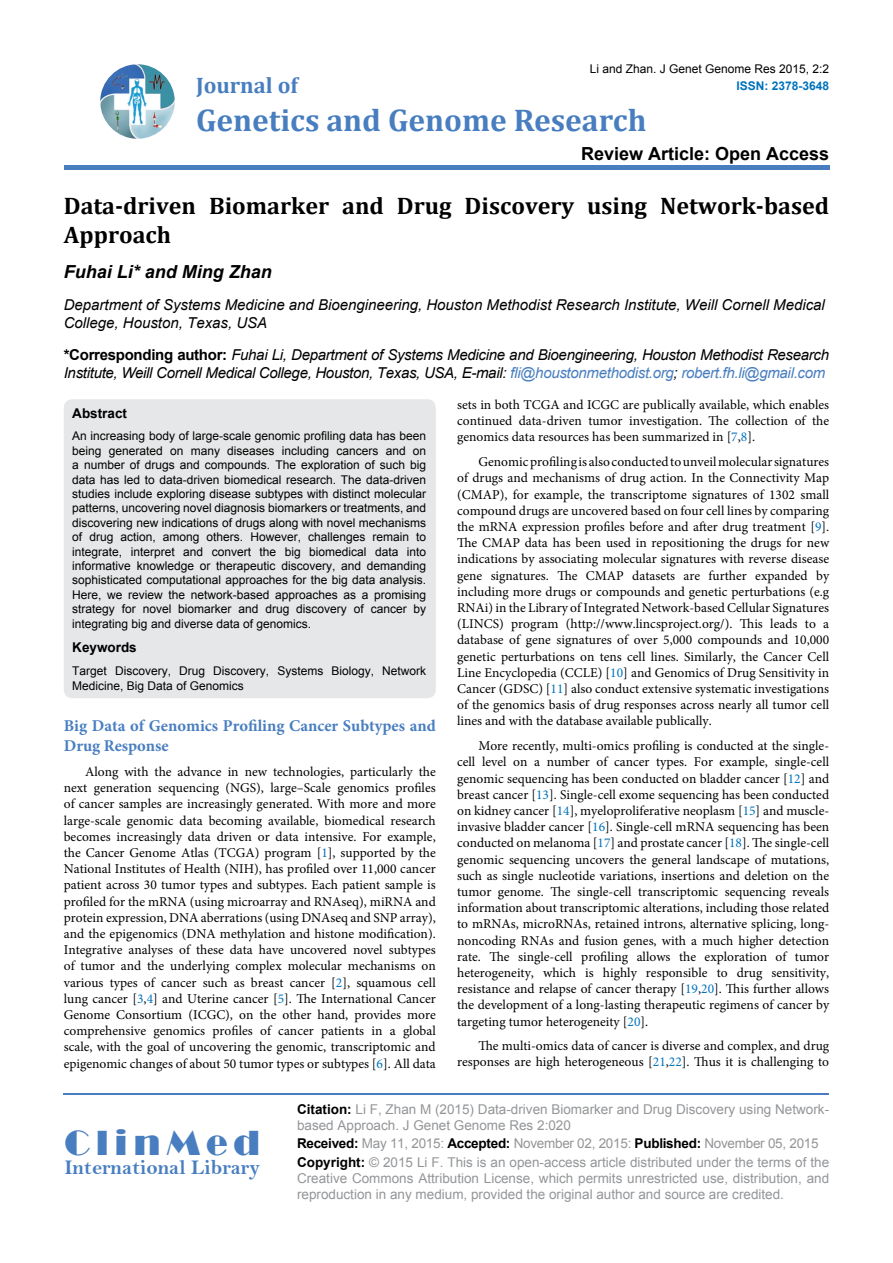
<style>
.page{position:relative;width:893px;height:1263px;background:#fff}
.page>*{position:absolute;margin:0;border:0;box-sizing:border-box;transform-origin:0 0}
.t1{font:36px "Broadway";letter-spacing:.16em;color:#487ec0}
.t2{font:700 31.5px "Cambria";color:#487ec0}
.t3{font:700 24px/28.8px "Cambria";color:#000}
.t4{font:700 22.5px "Cambria";color:#487ec0}
.t5{font:21px "Bell MT Bold";color:#487ec0}
.t6{font:700 18px "Arial";color:#000}
.t7{font:italic 700 18px "Arial";color:#000}
.t8{font:700 16.5px/19.8px "Minion Pro";color:#487ec0}
.t9{font:italic 15px/18px "Arial";letter-spacing:-.02em;color:#000}
.t10{font:italic 15px/18px "Arial";color:#000}
.t11{font:13.5px/16.2px "Minion Pro";color:#000;text-align:justify}
.t12{font:13.5px/16.2px "Arial";color:#939598}
.t13{font:700 13.5px "Arial";color:#000}
.t14{font:12px/14.4px "Arial";color:#000;text-align:justify}
.t15{font:700 12px "Arial";color:#0072bc}
.s1{font-weight:700;font-style:normal}
.s2{color:#487ec0}
.s3{color:#0072bc}
.s4{font-weight:700;color:#000}
</style>
<div class="page">
<img style="left:100px;top:64px;width:75px;height:75px;border-radius:37px">
<div style="left:64px;top:165px;width:765px;height:5px;background:#487ec0"></div>
<hr style="left:64px;top:1093px;width:765px;height:2px;background:#487ec0">
<div style="left:64px;top:399px;width:372px;height:299px;background:#e6e7e8;border-radius:9px"></div>
<p class="t14" style="left:590px;top:61px;width:241px">Li and Zhan. J Genet Genome Res 2015, 2:2</p>
<p class="t15" style="left:736px;top:77px;width:94px">ISSN: 2378-3648</p>
<h3 class="t4" style="left:196px;top:70px;width:103px">Journal of</h3>
<h2 class="t2" style="left:196px;top:98px;width:452px">Genetics and Genome Research</h2>
<h3 class="t6" style="left:581px;top:141px;width:250px">Review Article: Open Access</h3>
<h3 class="t3" style="left:64px;top:191px;width:767px">Data-driven Biomarker and Drug Discovery using Network-based<br>Approach</h3>
<h3 class="t7" style="left:64px;top:259px;width:210px">Fuhai Li* and Ming Zhan</h3>
<p class="t10" style="left:64px;top:296px;width:763px">Department of Systems Medicine and Bioengineering, Houston Methodist Research Institute, Weill Cornell Medical<br>College, Houston, Texas, USA</p>
<p class="t9" style="left:64px;top:346px;width:767px"><span class="s1">*Corresponding author:</span> Fuhai Li, Department of Systems Medicine and Bioengineering, Houston Methodist Research<br>Institute, Weill Cornell Medical College, Houston, Texas, USA, E-mail: <span class="s2">fli@houstonmethodist.org</span>; <span class="s2">robert.fh.li@gmail.com</span></p>
<p class="t11" style="left:457px;top:397px;width:374px">sets in both TCGA and ICGC are publically available, which enables continued data-driven tumor investigation. The collection of the genomics data resources has been summarized in [<span class="s3">7</span>,<span class="s3">8</span>].</p>
<p class="t11" style="left:457px;top:454px;width:374px;text-indent:21px">Genomic profiling is also conducted to unveil molecular signatures of drugs and mechanisms of drug action. In the Connectivity Map (CMAP), for example, the transcriptome signatures of 1302 small compound drugs are uncovered based on four cell lines by comparing the mRNA expression profiles before and after drug treatment [<span class="s3">9</span>].<br>The CMAP data has been used in repositioning the drugs for new indications by associating molecular signatures with reverse disease gene signatures. The CMAP datasets are further expanded by including more drugs or compounds and genetic perturbations (e.g RNAi) in the Library of Integrated Network-based Cellular Signatures (LINCS) program (http://www.lincsproject.org/). This leads to a database of gene signatures of over 5,000 compounds and 10,000 genetic perturbations on tens cell lines. Similarly, the Cancer Cell Line Encyclopedia (CCLE) [<span class="s3">10</span>] and Genomics of Drug Sensitivity in Cancer (GDSC) [<span class="s3">11</span>] also conduct extensive systematic investigations of the genomics basis of drug responses across nearly all tumor cell lines and with the database available publically.</p>
<p class="t11" style="left:457px;top:738px;width:374px;text-indent:21px">More recently, multi-omics profiling is conducted at the single&shy;cell level on a number of cancer types. For example, single-cell genomic sequencing has been conducted on bladder cancer [<span class="s3">12</span>] and breast cancer [<span class="s3">13</span>]. Single-cell exome sequencing has been conducted on kidney cancer [<span class="s3">14</span>], myeloproliferative neoplasm [<span class="s3">15</span>] and muscle&shy;invasive bladder cancer [<span class="s3">16</span>]. Single-cell mRNA sequencing has been conducted on melanoma [<span class="s3">17</span>] and prostate cancer [<span class="s3">18</span>]. The single-cell genomic sequencing uncovers the general landscape of mutations, such as single nucleotide variations, insertions and deletion on the tumor genome. The single-cell transcriptomic sequencing reveals information about transcriptomic alterations, including those related to mRNAs, microRNAs, retained introns, alternative splicing, long&shy;noncoding RNAs and fusion genes, with a much higher detection rate. The single-cell profiling allows the exploration of tumor heterogeneity, which is highly responsible to drug sensitivity, resistance and relapse of cancer therapy [<span class="s3">19</span>,<span class="s3">20</span>]. This further allows the development of a long-lasting therapeutic regimens of cancer by targeting tumor heterogeneity [<span class="s3">20</span>].</p>
<p class="t11" style="left:457px;top:1038px;width:374px;text-align:right">The multi-omics data of cancer is diverse and complex, and drug responses are high heterogeneous [<span class="s3">21</span>,<span class="s3">22</span>]. Thus it is challenging to</p>
<p class="t13" style="left:72px;top:403px;width:56px">Abstract</p>
<p class="t14" style="left:72px;top:429px;width:355px">An increasing body of large-scale genomic profiling data has been being generated on many diseases including cancers and on a number of drugs and compounds. The exploration of such big data has led to data-driven biomedical research. The data-driven studies include exploring disease subtypes with distinct molecular patterns, uncovering novel diagnosis biomarkers or treatments, and discovering new indications of drugs along with novel mechanisms of drug action, among others. However, challenges remain to integrate, interpret and convert the big biomedical data into informative knowledge or therapeutic discovery, and demanding sophisticated computational approaches for the big data analysis.<br>Here, we review the network-based approaches as a promising strategy for novel biomarker and drug discovery of cancer by integrating big and diverse data of genomics.</p>
<p class="t13" style="left:72px;top:638px;width:66px">Keywords</p>
<p class="t14" style="left:72px;top:664px;width:355px">Target Discovery, Drug Discovery, Systems Biology, Network<br>Medicine, Big Data of Genomics</p>
<p class="t8" style="left:64px;top:716px;width:374px">Big Data of Genomics Profiling Cancer Subtypes and<br>Drug Response</p>
<p class="t11" style="left:64px;top:764px;width:374px;text-indent:21px">Along with the advance in new technologies, particularly the next generation sequencing (NGS), large–Scale genomics profiles of cancer samples are increasingly generated. With more and more large-scale genomic data becoming available, biomedical research becomes increasingly data driven or data intensive. For example, the Cancer Genome Atlas (TCGA) program [<span class="s3">1</span>], supported by the National Institutes of Health (NIH), has profiled over 11,000 cancer patient across 30 tumor types and subtypes. Each patient sample is profiled for the mRNA (using microarray and RNAseq), miRNA and protein expression, DNA aberrations (using DNAseq and SNP array), and the epigenomics (DNA methylation and histone modification).<br>Integrative analyses of these data have uncovered novel subtypes of tumor and the underlying complex molecular mechanisms on various types of cancer such as breast cancer [<span class="s3">2</span>], squamous cell lung cancer [<span class="s3">3</span>,<span class="s3">4</span>] and Uterine cancer [<span class="s3">5</span>]. The International Cancer Genome Consortium (ICGC), on the other hand, provides more comprehensive genomics profiles of cancer patients in a global scale, with the goal of uncovering the genomic, transcriptomic and epigenomic changes of about 50 tumor types or subtypes [<span class="s3">6</span>]. All data</p>
<h1 class="t1" style="left:64px;top:1122px;width:197px">ClinMed</h1>
<h3 class="t5" style="left:64px;top:1155px;width:197px">International Library</h3>
<p class="t12" style="left:297px;top:1101px;width:534px"><span class="s4">Citation:</span> Li F, Zhan M (2015) Data-driven Biomarker and Drug Discovery using Network&shy;based Approach. J Genet Genome Res 2:020</p>
<p class="t12" style="left:297px;top:1134px;width:534px;line-height:18.3px"><span class="s4">Received:</span> May 11, 2015: <span class="s4">Accepted:</span> November 02, 2015: <span class="s4">Published:</span> November 05, 2015<br><span class="s4">Copyright:</span> © 2015 Li F. This is an open-access article distributed under the terms of the</p>
<p class="t12" style="left:297px;top:1170px;width:534px">Creative Commons Attribution License, which permits unrestricted use, distribution, and reproduction in any medium, provided the original author and source are credited.</p>
</div>
